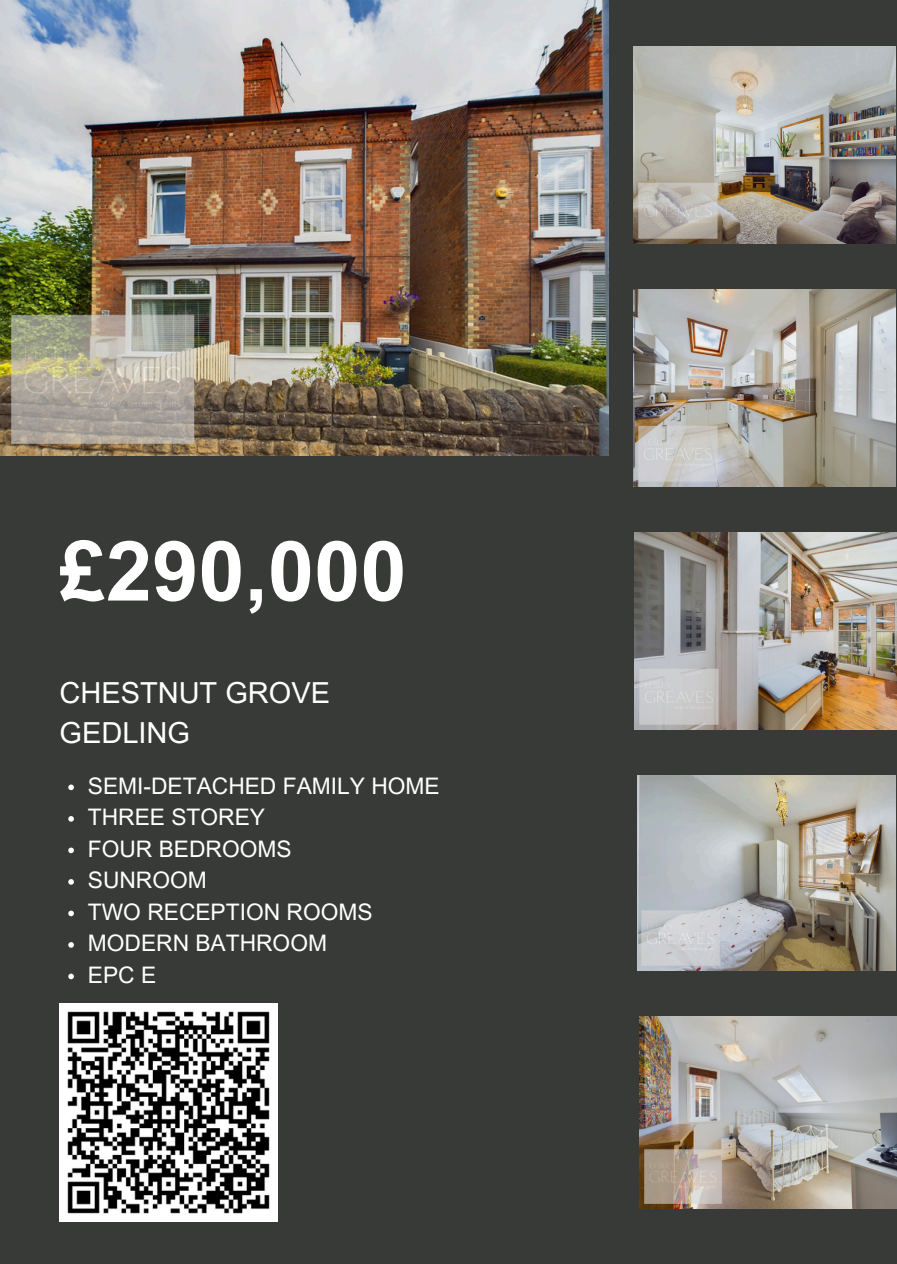
<style>
.page{position:relative;width:897px;height:1264px;background:#fff}
.page>*{position:absolute;margin:0;border:0;box-sizing:border-box;transform-origin:0 0}
.t1{font:700 83.25px "Arial MT Pro";color:#fff}
.t2{font:28.95px/40.5px "Arial MT Pro";color:#fff}
.t3{font:22.8px "Arial MT Pro";color:#fff}
</style>
<div class="page">
<div style="left:0;top:0;width:897px;height:1263px;background:#373a36"></div>
<img style="left:0;top:0;width:608px;height:456px">
<img style="left:633px;top:289px;width:263px;height:197px">
<img style="left:633px;top:47px;width:263px;height:197px">
<img style="left:637px;top:775px;width:258px;height:195px">
<img style="left:634px;top:532px;width:262px;height:197px">
<img style="left:639px;top:1016px;width:257px;height:192px">
<img style="left:60px;top:1003px;width:218px;height:218px">
<svg style="left:68px;top:784px;width:6px;height:6px"></svg>
<svg style="left:68px;top:816px;width:6px;height:5px"></svg>
<svg style="left:68px;top:847px;width:6px;height:6px"></svg>
<svg style="left:68px;top:879px;width:6px;height:5px"></svg>
<svg style="left:68px;top:910px;width:6px;height:6px"></svg>
<svg style="left:68px;top:942px;width:6px;height:5px"></svg>
<svg style="left:68px;top:973px;width:6px;height:6px"></svg>
<p class="t1" style="left:60px;top:540px;width:349px">£290,000</p>
<p class="t2" style="left:60px;top:675px;width:272px">CHESTNUT GROVE<br>GEDLING</p>
<p class="t3" style="left:88px;top:777px;width:353px">SEMI-DETACHED FAMILY HOME</p>
<p class="t3" style="left:88px;top:808px;width:179px">THREE STOREY</p>
<p class="t3" style="left:88px;top:840px;width:205px">FOUR BEDROOMS</p>
<p class="t3" style="left:88px;top:871px;width:120px">SUNROOM</p>
<p class="t3" style="left:88px;top:903px;width:286px">TWO RECEPTION ROOMS</p>
<p class="t3" style="left:88px;top:934px;width:241px">MODERN BATHROOM</p>
<p class="t3" style="left:88px;top:966px;width:70px">EPC E</p>
</div>
